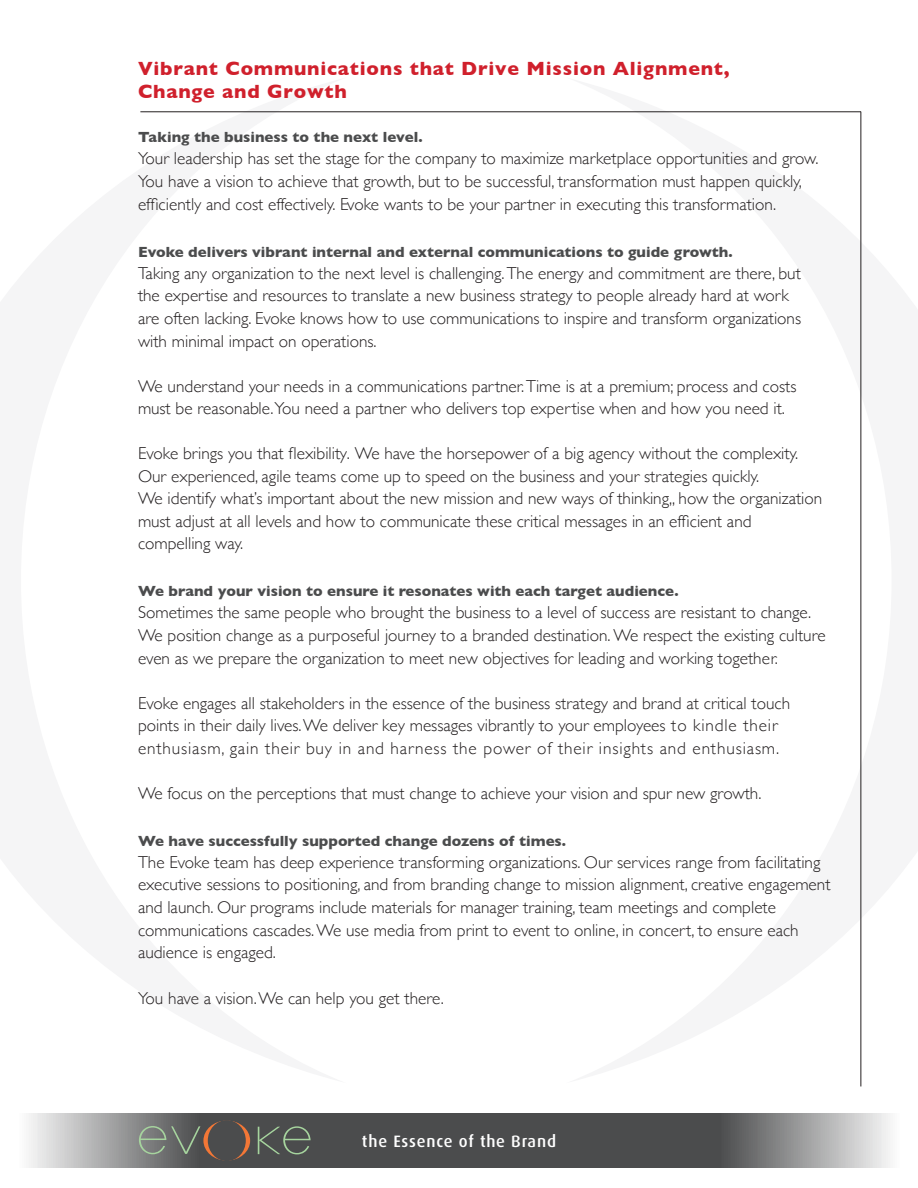
<style>
.page{position:relative;width:918px;height:1188px;background:#fff}
.page>*{position:absolute;margin:0;border:0;box-sizing:border-box;transform-origin:0 0}
.Text{font:700 19.5px/23.4px "Gill Sans";letter-spacing:.04em;color:#d0202c}
.Text-2{font:300 17.25px/22.6px "Gill Sans";color:#231f20}
.t1{font:500 16.5px "Dax";letter-spacing:.05em;color:#fff}
.Text-3{font:700 15px "Gill Sans";color:#4b4c4d}
</style>
<div class="page">
<svg style="left:29px;top:1113px;width:430px;height:55px;background:#727373"></svg>
<svg style="left:459px;top:1113px;width:431px;height:55px;background:#6c6d6e"></svg>
<svg style="left:139px;top:1126px;width:61px;height:28px;background:#717871"></svg>
<svg style="left:258px;top:1126px;width:53px;height:28px"></svg>
<svg style="left:203px;top:1121px;width:47px;height:40px"></svg>
<div style="left:208px;top:1120px;width:38px;height:41px;background:#4b4c4d;border-radius:50%"></div>
<hr style="left:140px;top:112px;width:721px;height:1px;background:#231f20">
<hr style="left:861px;top:112px;width:1px;height:974px;background:#231f20">
<p class="Text" style="left:138px;top:56px;width:593px">Vibrant Communications that Drive Mission Alignment,<br>Change and Growth</p>
<p class="Text-3" style="left:138px;top:125px;width:286px">Taking the business to the next level.</p>
<p class="Text-2" style="left:138px;top:146px;width:682px">Your leadership has set the stage for the company to maximize marketplace opportunities and grow.<br>You have a vision to achieve that growth, but to be successful, transformation must happen quickly, efficiently and cost effectively. Evoke wants to be your partner in executing this transformation.</p>
<p class="Text-3" style="left:138px;top:240px;width:596px">Evoke delivers vibrant internal and external communications to guide growth.</p>
<p class="Text-2" style="left:138px;top:261px;width:665px">Taking any organization to the next level is challenging. The energy and commitment are there, but the expertise and resources to translate a new business strategy to people already hard at work are often lacking. Evoke knows how to use communications to inspire and transform organizations with minimal impact on operations.</p>
<p class="Text-2" style="left:138px;top:374px;width:660px">We understand your needs in a communications partner. Time is at a premium; process and costs must be reasonable. You need a partner who delivers top expertise when and how you need it.</p>
<p class="Text-2" style="left:138px;top:442px;width:686px">Evoke brings you that flexibility. We have the horsepower of a big agency without the complexity.<br>Our experienced, agile teams come up to speed on the business and your strategies quickly.<br>We identify what’s important about the new mission and new ways of thinking,, how the organization must adjust at all levels and how to communicate these critical messages in an efficient and compelling way.</p>
<p class="Text-3" style="left:138px;top:579px;width:542px">We brand your vision to ensure it resonates with each target audience.</p>
<p class="Text-2" style="left:138px;top:600px;width:689px">Sometimes the same people who brought the business to a level of success are resistant to change.<br>We position change as a purposeful journey to a branded destination. We respect the existing culture even as we prepare the organization to meet new objectives for leading and working together.</p>
<p class="Text-2" style="left:138px;top:691px;width:654px">Evoke engages all stakeholders in the essence of the business strategy and brand at critical touch points in their daily lives. We deliver key messages vibrantly to your employees to kindle their enthusiasm, gain their buy in and harness the power of their insights and enthusiasm.</p>
<p class="Text-2" style="left:138px;top:781px;width:625px">We focus on the perceptions that must change to achieve your vision and spur new growth.</p>
<p class="Text-3" style="left:138px;top:829px;width:430px">We have successfully supported change dozens of times.</p>
<p class="Text-2" style="left:138px;top:850px;width:694px">The Evoke team has deep experience transforming organizations. Our services range from facilitating executive sessions to positioning, and from branding change to mission alignment, creative engagement and launch. Our programs include materials for manager training, team meetings and complete communications cascades. We use media from print to event to online, in concert, to ensure each audience is engaged.</p>
<p class="Text-2" style="left:138px;top:986px;width:307px">You have a vision. We can help you get there.</p>
<p class="t1" style="left:362px;top:1132px;width:196px">the Essence of the Brand</p>
</div>
